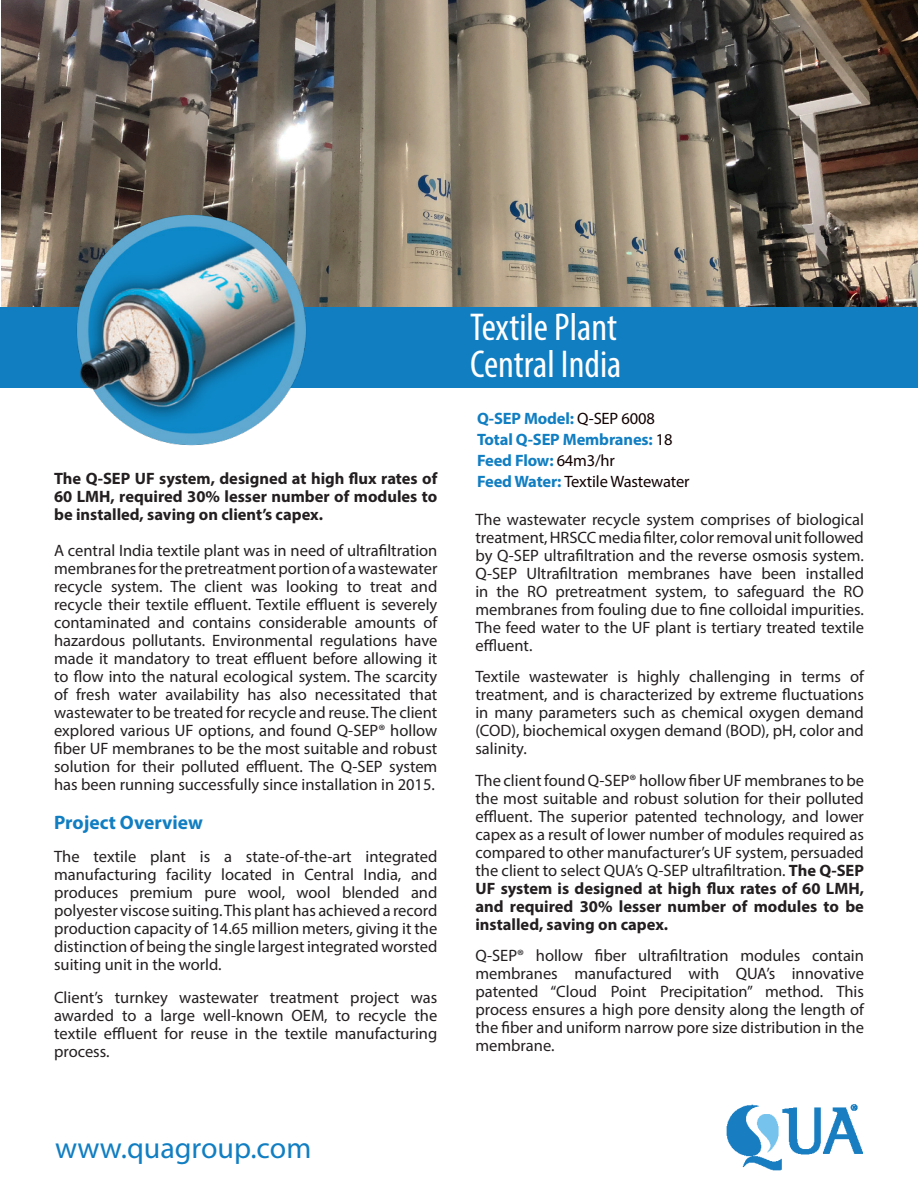
<style>
.page{position:relative;width:918px;height:1188px;background:#fff}
.page>*{position:absolute;margin:0;border:0;box-sizing:border-box;transform-origin:0 0}
.t1{font:condensed 39px "Myriad Pro";color:#fff}
.t2{font:30px "Myriad Pro";color:#117ec2}
.t3{font:700 19.5px "Myriad Pro";color:#117ec2}
.t4{font:16.5px/18px "Myriad Pro";color:#231f20;text-align:justify}
.t5{font:700 16.5px/18px "Myriad Pro";color:#231f20}
.t6{font:700 16.5px "Myriad Pro";letter-spacing:-.01em;color:#117ec2}
.t7{font:16.5px "Myriad Pro";letter-spacing:-.01em;color:#100}
.s1{font-weight:400;color:#100}
.s2{font-weight:700;color:#117ec2}
.s3{font-weight:700}
</style>
<div class="page">
<img style="left:2px;top:0;width:916px;height:307px">
<div style="left:0;top:307px;width:918px;height:81px;background:#117ec2"></div>
<img style="left:726px;top:1104px;width:137px;height:67px">
<img style="left:67px;top:203px;width:252px;height:243px">
<p class="t1" style="left:470px;top:303px;width:148px">Textile Plant</p>
<p class="t1" style="left:470px;top:341px;width:153px">Central India</p>
<p class="t6" style="left:477px;top:407px;width:179px">Q-SEP Model: <span class="s1">Q-SEP 6008</span></p>
<p class="t6" style="left:477px;top:428px;width:197px">Total Q-SEP Membranes: <span class="s1">18</span></p>
<p class="t6" style="left:477px;top:449px;width:140px">Feed Flow: <span class="s1">64m3/hr</span></p>
<p class="t5" style="left:54px;top:469px;width:385px">The Q-SEP UF system, designed at high flux rates of</p>
<p class="t7" style="left:477px;top:471px;width:214px"><span class="s2">Feed Water:</span> Textile Wastewater</p>
<p class="t5" style="left:54px;top:487px;width:385px">60 LMH, required 30% lesser number of modules to be installed, saving on client’s capex.</p>
<p class="t4" style="left:54px;top:541px;width:385px">A central India textile plant was in need of ultrafiltration membranes for the pretreatment portion of a wastewater recycle system. The client was looking to treat and recycle their textile effluent. Textile effluent is severely contaminated and contains considerable amounts of hazardous pollutants. Environmental regulations have made it mandatory to treat effluent before allowing it to flow into the natural ecological system. The scarcity of fresh water availability has also necessitated that wastewater to be treated for recycle and reuse. The client explored various UF options, and found Q-SEP® hollow fiber UF membranes to be the most suitable and robust solution for their polluted effluent. The Q-SEP system has been running successfully since installation in 2015.</p>
<p class="t3" style="left:54px;top:810px;width:150px">Project Overview</p>
<p class="t4" style="left:54px;top:847px;width:385px">The textile plant is a state-of-the-art integrated manufacturing facility located in Central India, and produces premium pure wool, wool blended and polyester viscose suiting. This plant has achieved a record production capacity of 14.65 million meters, giving it the distinction of being the single largest integrated worsted suiting unit in the world.</p>
<p class="t4" style="left:54px;top:988px;width:385px">Client’s turnkey wastewater treatment project was awarded to a large well-known OEM, to recycle the textile effluent for reuse in the textile manufacturing process.</p>
<p class="t4" style="left:475px;top:510px;width:390px">The wastewater recycle system comprises of biological treatment, HRSCC media filter, color removal unit followed by Q-SEP ultrafiltration and the reverse osmosis system.<br>Q-SEP Ultrafiltration membranes have been installed in the RO pretreatment system, to safeguard the RO membranes from fouling due to fine colloidal impurities.<br>The feed water to the UF plant is tertiary treated textile effluent.</p>
<p class="t4" style="left:475px;top:668px;width:390px">Textile wastewater is highly challenging in terms of treatment, and is characterized by extreme fluctuations in many parameters such as chemical oxygen demand (COD), biochemical oxygen demand (BOD), pH, color and salinity.</p>
<p class="t4" style="left:475px;top:771px;width:390px">The client found Q-SEP® hollow fiber UF membranes to be the most suitable and robust solution for their polluted effluent. The superior patented technology, and lower capex as a result of lower number of modules required as compared to other manufacturer’s UF system, persuaded the client to select QUA’s Q-SEP ultrafiltration. <span class="s3">The Q-SEP UF system is designed at high flux rates of 60 LMH, and required 30% lesser number of modules to be installed, saving on capex.</span></p>
<p class="t4" style="left:475px;top:947px;width:390px">Q-SEP® hollow fiber ultrafiltration modules contain membranes manufactured with QUA’s innovative patented “Cloud Point Precipitation” method. This process ensures a high pore density along the length of the fiber and uniform narrow pore size distribution in the membrane.</p>
<p class="t2" style="left:55px;top:1129px;width:258px">www.quagroup.com</p>
</div>
